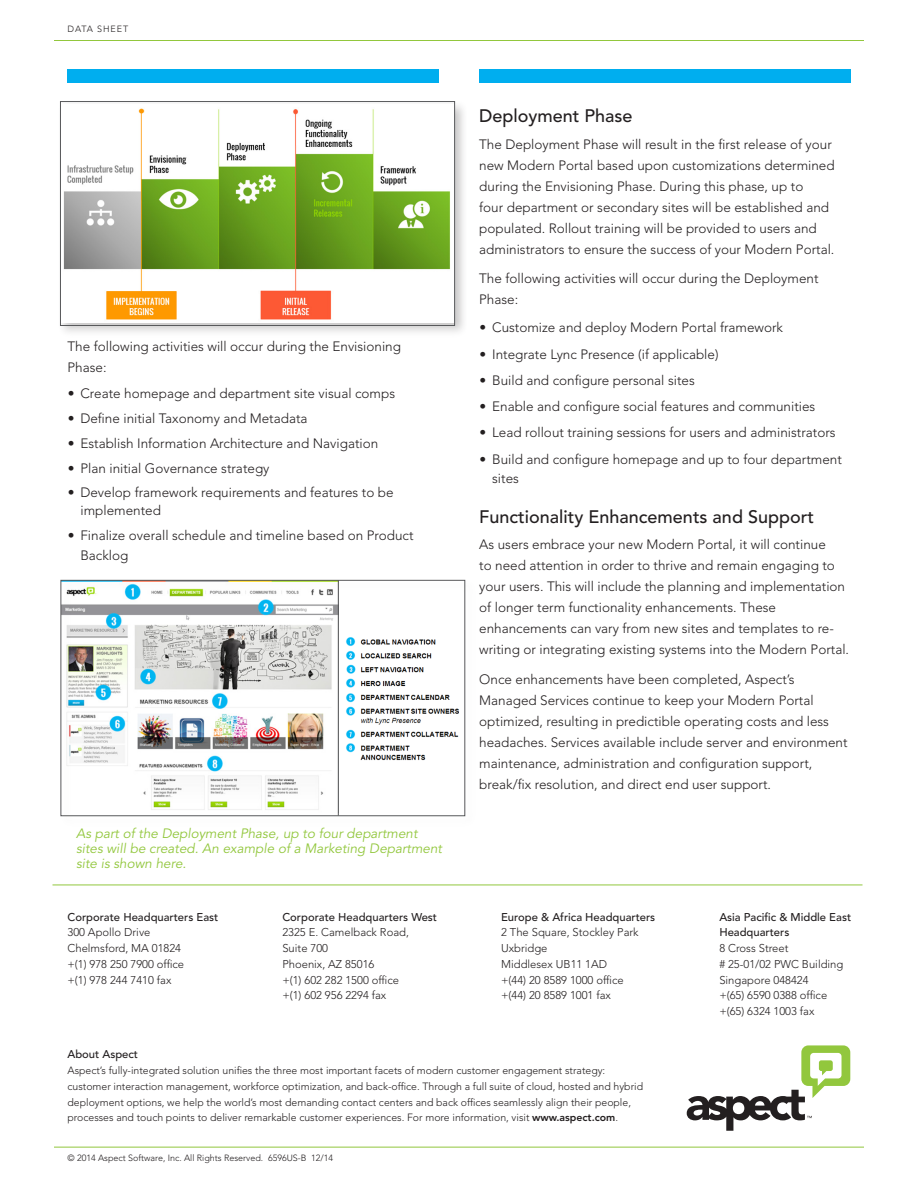
<style>
.page{position:relative;width:918px;height:1188px;background:#fff}
.page>*{position:absolute;margin:0;border:0;box-sizing:border-box;transform-origin:0 0}
.Subhead_Black{font:500 18px "Avenir LT Std";color:#231f20}
.Body{font:300 13.5px/21px "Avenir LT Std";color:#231f20}
.t1{font:italic 13.5px/15px "Avenir LT Std";color:#92c73d}
.Address_Style{font:300 11.25px "Avenir LT Std";color:#231f20}
.Address_Name{font:500 11.25px "Avenir LT Std";color:#231f20}
.About_Aspect{font:500 11.25px "Avenir LT Std";color:#231f20}
.Boilerplate_Style{font:300 10.5px/15.8px "Avenir LT Std";color:#231f20}
.Legal_Text_Style{font:300 9px "Avenir LT Std";color:#231f20}
.Legal_Text_Style-2{font:300 9px "Avenir LT Std";letter-spacing:.1em;color:#231f20}
.s1{font-weight:800}
</style>
<div class="page">
<hr style="left:54px;top:40px;width:810px;height:1px;background:#92c73d">
<hr style="left:54px;top:1147px;width:810px;height:1px;background:#92c73d">
<hr style="left:52px;top:885px;width:810px;height:1px;background:#92c73d">
<svg style="left:687px;top:1045px;width:163px;height:86px"></svg>
<div style="left:67px;top:69px;width:371px;height:13px;background:#00aeef"></div>
<div style="left:480px;top:69px;width:371px;height:13px;background:#00aeef"></div>
<div style="left:57px;top:98px;width:412px;height:242px;background:#231f20;opacity:.25"></div>
<img style="left:62px;top:105px;width:391px;height:217px">
<div style="left:60px;top:101px;width:395px;height:225px;border:1px solid #57585a"></div>
<div style="left:58px;top:577px;width:421px;height:252px;background:#231f20;opacity:.25"></div>
<div style="left:61px;top:580px;width:404px;height:236px;border:1px solid #57585a"></div>
<p class="Legal_Text_Style-2" style="left:68px;top:23px;width:62px">DATA SHEET</p>
<p class="Body" style="left:68px;top:336px;width:335px">The following activities will occur during the Envisioning<br>Phase:</p>
<p class="Body" style="left:68px;top:383px;width:329px">• Create homepage and department site visual comps</p>
<p class="Body" style="left:68px;top:408px;width:241px">• Define initial Taxonomy and Metadata</p>
<p class="Body" style="left:68px;top:433px;width:312px">• Establish Information Architecture and Navigation</p>
<p class="Body" style="left:68px;top:457px;width:203px">• Plan initial Governance strategy</p>
<p class="Body" style="left:80px;top:484px;width:315px;line-height:18px;text-indent:-13px">• Develop framework requirements and features to be implemented</p>
<p class="Body" style="left:80px;top:526px;width:335px;line-height:19.5px;text-indent:-13px">• Finalize overall schedule and timeline based on Product<br>Backlog</p>
<p class="t1" style="left:76px;top:826px;width:367px">As part of the Deployment Phase, up to four department sites will be created. An example of a Marketing Department site is shown here.</p>
<p class="Address_Name" style="left:68px;top:910px;width:152px">Corporate Headquarters East</p>
<p class="Address_Style" style="left:68px;top:926px;width:84px">300 Apollo Drive</p>
<p class="Address_Style" style="left:68px;top:942px;width:115px">Chelmsford, MA 01824</p>
<p class="Address_Style" style="left:68px;top:957px;width:118px">+(1) 978 250 7900 office</p>
<p class="Address_Style" style="left:68px;top:973px;width:105px">+(1) 978 244 7410 fax</p>
<p class="Address_Name" style="left:282px;top:910px;width:156px">Corporate Headquarters West</p>
<p class="Address_Style" style="left:282px;top:926px;width:128px">2325 E. Camelback Road,</p>
<p class="Address_Style" style="left:282px;top:942px;width:47px">Suite 700</p>
<p class="Address_Style" style="left:282px;top:957px;width:94px">Phoenix, AZ 85016</p>
<p class="Address_Style" style="left:282px;top:973px;width:118px">+(1) 602 282 1500 office</p>
<p class="Address_Style" style="left:282px;top:989px;width:105px">+(1) 602 956 2294 fax</p>
<p class="Subhead_Black" style="left:479px;top:106px;width:155px">Deployment Phase</p>
<p class="Body" style="left:479px;top:134px;width:357px">The Deployment Phase will result in the first release of your new Modern Portal based upon customizations determined during the Envisioning Phase. During this phase, up to<br>four department or secondary sites will be established and populated. Rollout training will be provided to users and administrators to ensure the success of your Modern Portal.</p>
<p class="Body" style="left:479px;top:268px;width:341px">The following activities will occur during the Deployment<br>Phase:</p>
<p class="Body" style="left:479px;top:317px;width:305px">• Customize and deploy Modern Portal framework</p>
<p class="Body" style="left:479px;top:344px;width:241px">• Integrate Lync Presence (if applicable)</p>
<p class="Body" style="left:479px;top:370px;width:217px">• Build and configure personal sites</p>
<p class="Body" style="left:479px;top:396px;width:337px">• Enable and configure social features and communities</p>
<p class="Body" style="left:479px;top:422px;width:358px">• Lead rollout training sessions for users and administrators</p>
<p class="Body" style="left:492px;top:449px;width:351px;line-height:19.5px;text-indent:-13px">• Build and configure homepage and up to four department sites</p>
<p class="Subhead_Black" style="left:479px;top:506px;width:336px">Functionality Enhancements and Support</p>
<p class="Body" style="left:479px;top:534px;width:371px">As users embrace your new Modern Portal, it will continue<br>to need attention in order to thrive and remain engaging to your users. This will include the planning and implementation of longer term functionality enhancements. These enhancements can vary from new sites and templates to re&shy;writing or integrating existing systems into the Modern Portal.</p>
<p class="Body" style="left:479px;top:669px;width:370px">Once enhancements have been completed, Aspect’s Managed Services continue to keep your Modern Portal optimized, resulting in predictible operating costs and less headaches. Services available include server and environment maintenance, administration and configuration support, break/fix resolution, and direct end user support.</p>
<p class="Address_Name" style="left:501px;top:910px;width:156px">Europe &amp; Africa Headquarters</p>
<p class="Address_Style" style="left:501px;top:926px;width:139px">2 The Square, Stockley Park</p>
<p class="Address_Style" style="left:501px;top:942px;width:48px">Uxbridge</p>
<p class="Address_Style" style="left:501px;top:957px;width:108px">Middlesex UB11 1AD</p>
<p class="Address_Style" style="left:501px;top:973px;width:124px">+(44) 20 8589 1000 office</p>
<p class="Address_Style" style="left:501px;top:989px;width:111px">+(44) 20 8589 1001 fax</p>
<p class="Address_Name" style="left:719px;top:910px;width:133px">Asia Pacific &amp; Middle East</p>
<p class="Address_Name" style="left:719px;top:926px;width:72px">Headquarters</p>
<p class="Address_Style" style="left:719px;top:942px;width:71px">8 Cross Street</p>
<p class="Address_Style" style="left:719px;top:957px;width:126px"># 25-01/02 PWC Building</p>
<p class="Address_Style" style="left:719px;top:973px;width:91px">Singapore 048424</p>
<p class="Address_Style" style="left:719px;top:989px;width:109px">+(65) 6590 0388 office</p>
<p class="Address_Style" style="left:719px;top:1005px;width:97px">+(65) 6324 1003 fax</p>
<p class="About_Aspect" style="left:68px;top:1048px;width:72px">About Aspect</p>
<p class="Boilerplate_Style" style="left:68px;top:1063px;width:577px">Aspect’s fully-integrated solution unifies the three most important facets of modern customer engagement strategy: customer interaction management, workforce optimization, and back-office. Through a full suite of cloud, hosted and hybrid deployment options, we help the world’s most demanding contact centers and back offices seamlessly align their people, processes and touch points to deliver remarkable customer experiences. For more information, visit <span class="s1">www.aspect.com</span>.</p>
<p class="Legal_Text_Style" style="left:68px;top:1153px;width:267px">© 2014 Aspect Software, Inc. All Rights Reserved. 6596US-B 12/14</p>
</div>
